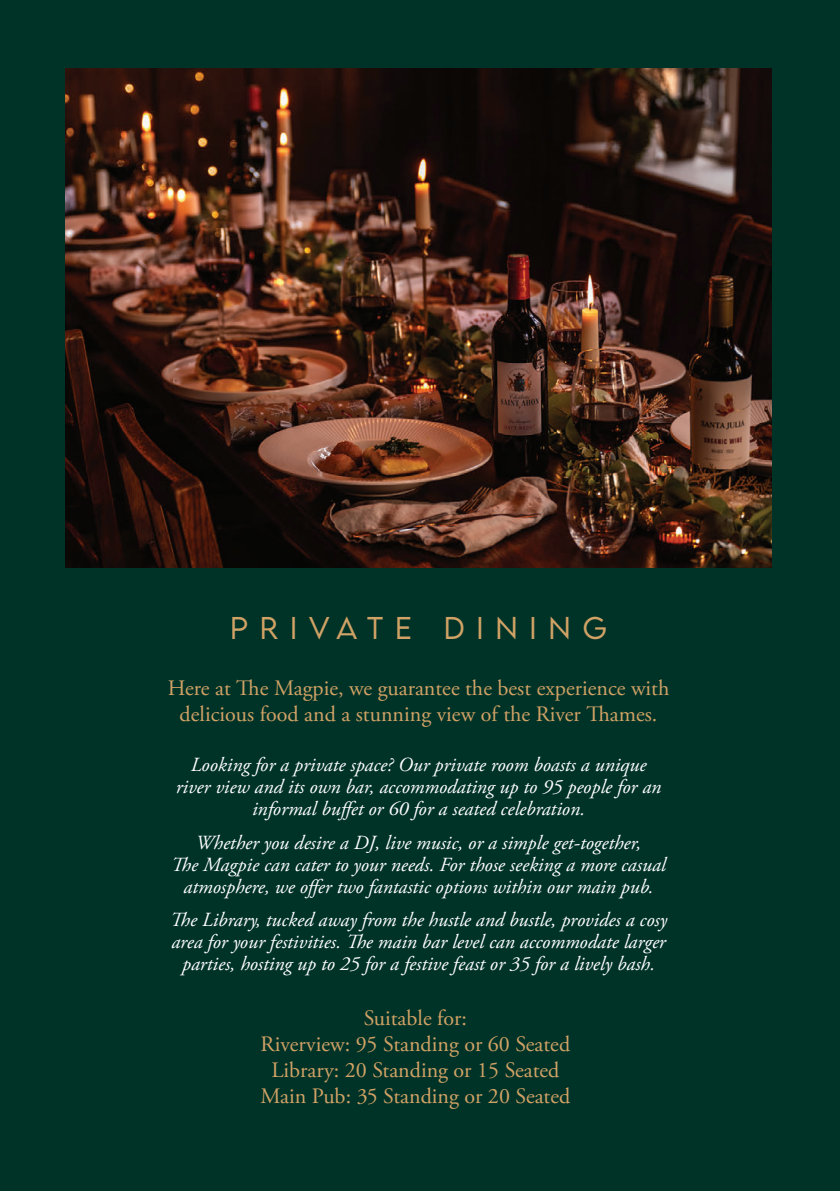
<style>
.page{position:relative;width:840px;height:1191px;background:#fff}
.page>*{position:absolute;margin:0;border:0;box-sizing:border-box;transform-origin:0 0}
.t1{font:300 28px "LEMONMILK";letter-spacing:.42em;color:#d1a265}
.t2{font:22px/26px "Adobe Garamond Pro";color:#d1a265;text-align:center}
.t3{font:italic 20px/22px "Adobe Garamond Pro";color:#fff;text-align:center}
</style>
<div class="page">
<div style="left:0;top:0;width:839px;height:1191px;background:#003328"></div>
<img style="left:65px;top:68px;width:706px;height:499px">
<p class="t1" style="left:230px;top:609px;width:24px">PR</p>
<p class="t1" style="left:290px;top:609px;width:318px">IVATE DINING</p>
<p class="t2" style="left:168px;top:675px;width:503px">Here at The Magpie, we guarantee the best experience with delicious food and a stunning view of the River Thames.</p>
<p class="t3" style="left:176px;top:754px;width:486px">Looking for a private space? Our private room boasts a unique river view and its own bar, accommodating up to 95 people for an informal buffet or 60 for a seated celebration.</p>
<p class="t3" style="left:171px;top:831px;width:496px">Whether you desire a DJ, live music, or a simple get-together,<br>The Magpie can cater to your needs. For those seeking a more casual atmosphere, we offer two fantastic options within our main pub.</p>
<p class="t3" style="left:170px;top:909px;width:498px">The Library, tucked away from the hustle and bustle, provides a cosy area for your festivities. The main bar level can accommodate larger parties, hosting up to 25 for a festive feast or 35 for a lively bash.</p>
<p class="t2" style="left:260px;top:1006px;width:311px">Suitable for:<br>Riverview: 95 Standing or 60 Seated</p>
<p class="t2" style="left:271px;top:1058px;width:289px">Library: 20 Standing or 15 Seated</p>
<p class="t2" style="left:260px;top:1084px;width:311px">Main Pub: 35 Standing or 20 Seated</p>
</div>
